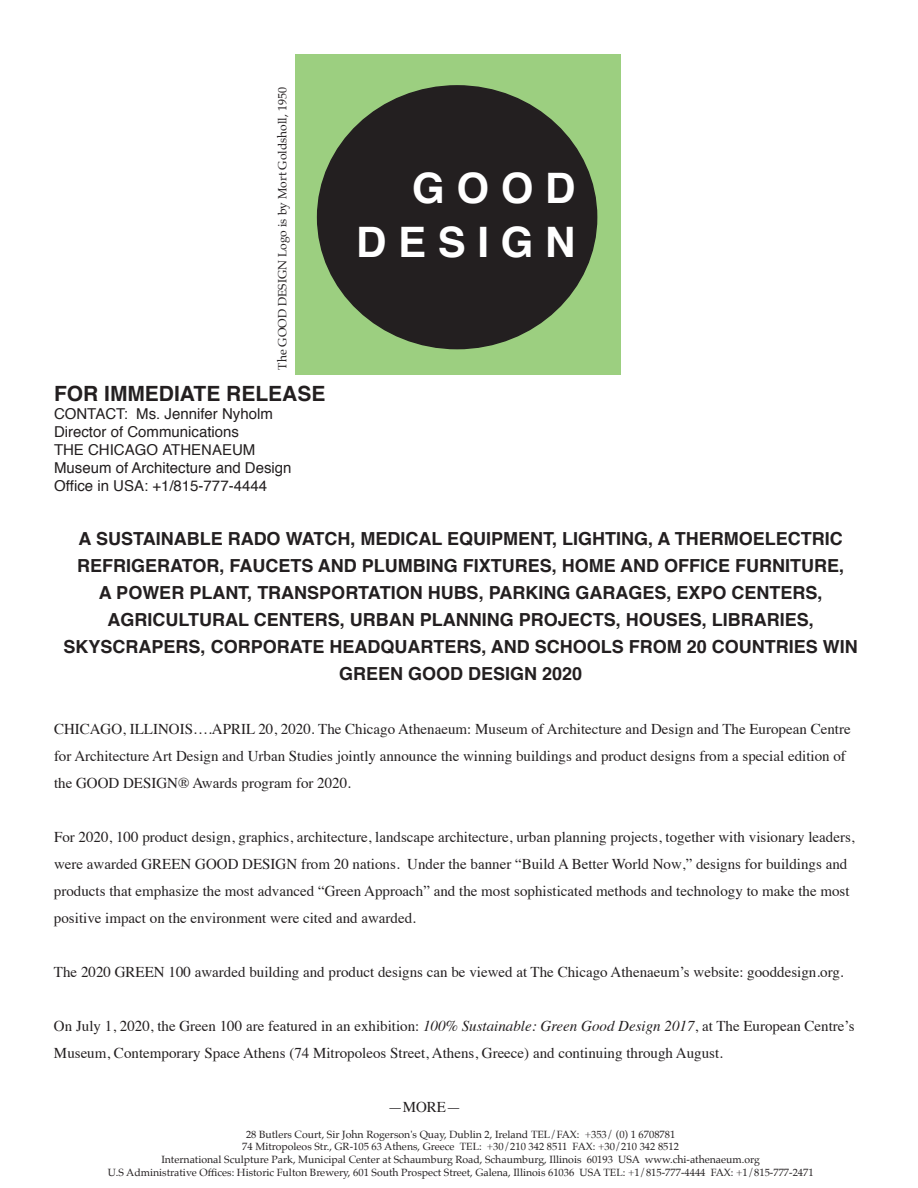
<style>
.page{position:relative;width:918px;height:1188px;background:#fff}
.page>*{position:absolute;margin:0;border:0;box-sizing:border-box;transform-origin:0 0}
.t1{font:700 42px "Helvetica";color:#fff}
.t2{font:700 21px "Helvetica";color:#231f20}
.t3{font:700 18px/27px "Helvetica";color:#231f20;text-align:center}
.t4{font:15px/27px "Times";color:#231f20}
.t5{font:15px/18px "Helvetica";color:#231f20}
.t6{font:12px "Palatino";color:#231f20}
.t7{font:10.5px/12.6px "Palatino";color:#231f20;text-align:center}
.s1{font-style:italic}
</style>
<div class="page">
<div style="left:296px;top:54px;width:325px;height:321px;background:#9ccf80"></div>
<div style="left:318px;top:86px;width:279px;height:263px;background:#231f20;border-radius:50%"></div>
<p class="t6" style="left:272px;top:370px;width:284px;rotate:-90deg">The GOOD DESIGN Logo is by Mort Goldsholl, 1950</p>
<p class="t2" style="left:54px;top:377px;width:273px">FOR IMMEDIATE RELEASE</p>
<p class="t5" style="left:54px;top:406px;width:239px">CONTACT: Ms. Jennifer Nyholm<br>Director of Communications<br>THE CHICAGO ATHEΝΑEUM<br>Museum of Architecture and Design<br>Office in USA: +1/815-777-4444</p>
<p class="t1" style="left:412px;top:154px;width:165px">G O O D</p>
<p class="t1" style="left:356px;top:208px;width:221px">D E S I G N</p>
<p class="t3" style="left:64px;top:526px;width:796px">A SUSTAINABLE RADO WATCH, MEDICAL EQUIPMENT, LIGHTING, A THERMOELECTRIC REFRIGERATOR, FAUCETS AND PLUMBING FIXTURES, HOME AND OFFICE FURNITURE,<br>A POWER PLANT, TRANSPORTATION HUBS, PARKING GARAGES, EXPO CENTERS, AGRICULTURAL CENTERS, URBAN PLANNING PROJECTS, HOUSES, LIBRARIES, SKYSCRAPERS, CORPORATE HEADQUARTERS, AND SCHOOLS FROM 20 COUNTRIES WIN GREEN GOOD DESIGN 2020</p>
<p class="t4" style="left:54px;top:715px;width:798px">CHICAGO, ILLINOIS….APRIL 20, 2020. The Chicago Athenaeum: Museum of Architecture and Design and The European Centre</p>
<p class="t4" style="left:54px;top:742px;width:793px">for Architecture Art Design and Urban Studies jointly announce the winning buildings and product designs from a special edition of the GOOD DESIGN® Awards program for 2020.</p>
<p class="t4" style="left:54px;top:823px;width:802px">For 2020, 100 product design, graphics, architecture, landscape architecture, urban planning projects, together with visionary leaders, were awarded GREEN GOOD DESIGN from 20 nations. Under the banner “Build A Better World Now,” designs for buildings and products that emphasize the most advanced “Green Approach” and the most sophisticated methods and technology to make the most positive impact on the environment were cited and awarded.</p>
<p class="t4" style="left:54px;top:958px;width:791px">The 2020 GREEN 100 awarded building and product designs can be viewed at The Chicago Athenaeum’s website: gooddesign.org.</p>
<p class="t4" style="left:54px;top:1012px;width:802px">On July 1, 2020, the Green 100 are featured in an exhibition: <span class="s1">100% Sustainable: Green Good Design 2017</span>, at The European Centre’s<br>Museum, Contemporary Space Athens (74 Mitropoleos Street, Athens, Greece) and continuing through August.</p>
<p class="t4" style="left:388px;top:1093px;width:75px">—MORE—</p>
<p class="t7" style="left:108px;top:1128px;width:708px">28 Butlers Court, Sir John Rogerson's Quay, Dublin 2, Ireland TEL/FAX: +353/ (0) 1 6708781<br>74 Mitropoleos Str., GR-105 63 Athens, Greece TEL: +30/210 342 8511 FAX: +30/210 342 8512<br>International Sculpture Park, Municipal Center at Schaumburg Road, Schaumburg, Illinois 60193 USA www.chi-athenaeum.org<br>U.S Administrative Offices: Historic Fulton Brewery, 601 South Prospect Street, Galena, Illinois 61036 USA TEL: +1/815-777-4444 FAX: +1/815-777-2471</p>
</div>
